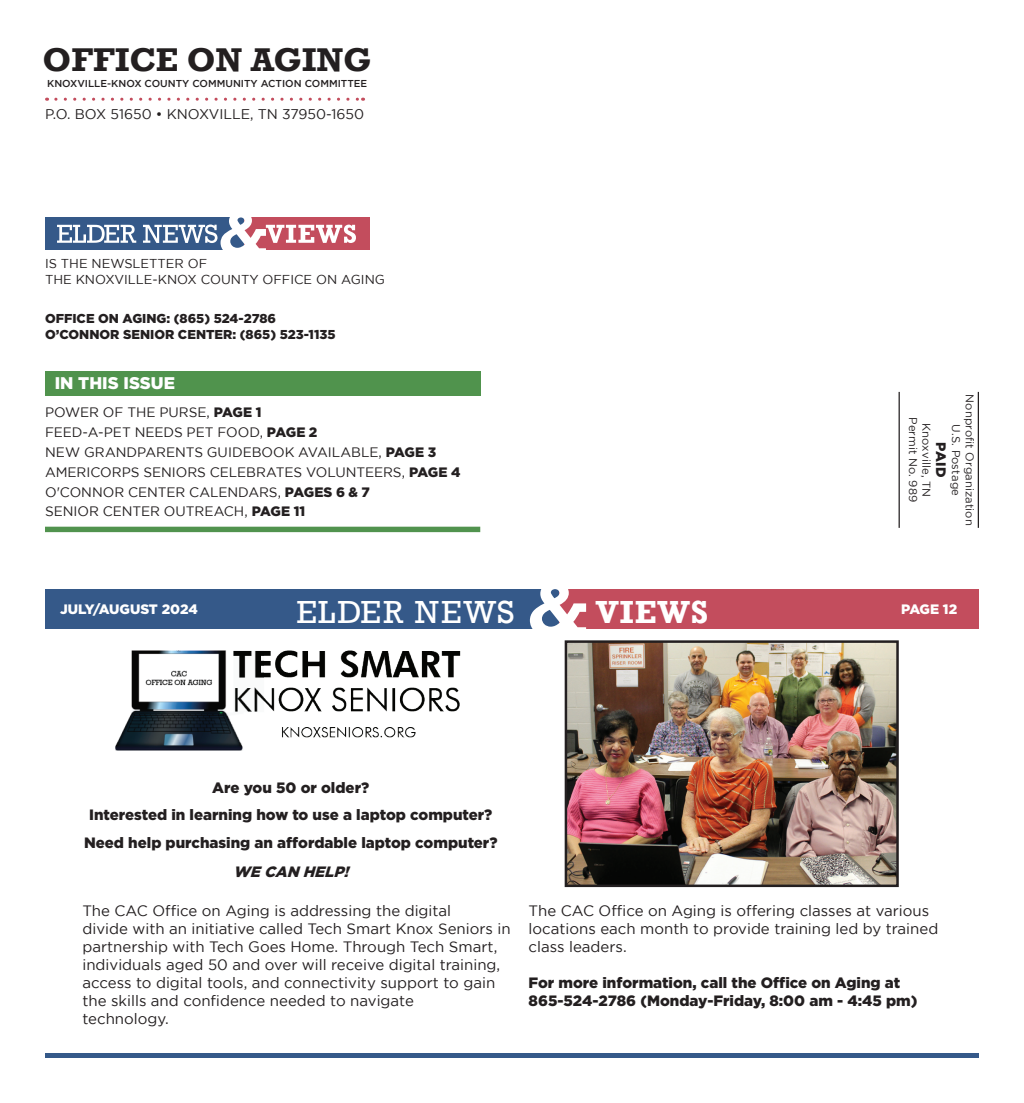
<style>
.page{position:relative;width:1024px;height:1103px;background:#fff}
.page>*{position:absolute;margin:0;border:0;box-sizing:border-box;transform-origin:0 0}
.t1{font:700 33.75px "Rockwell";color:#231f20}
.t2{font:32.75px "Rockwell";letter-spacing:.055em;color:#fff}
.t3{font:700 32.75px "Rockwell";letter-spacing:.03em;color:#fff}
.t4{font:900 16.88px "Gotham";color:#fff}
.t5{font:15px/18px "Gotham";color:#231f20}
.t6{font:900 15px/27.5px "Gotham";color:#231f20;text-align:center}
.t7{font:italic 900 15px "Gotham";color:#231f20}
.t8{font:14px "Gotham";color:#231f20}
.t9{font:900 13.75px "Gotham";color:#231f20}
.t10{font:13.62px/19.8px "Gotham";letter-spacing:-.005em;color:#231f20}
.t11{font:900 13.62px "Gotham";color:#fff}
.t12{font:900 12.88px/15.5px "Gotham";color:#231f20}
.t13{font:12.88px/15.5px "Gotham";color:#231f20}
.t14{font:11.25px/13.5px "Gotham";letter-spacing:.01em;color:#231f20;text-align:center}
.t15{font:500 10px "Gotham";color:#231f20}
.s1{font-weight:900}
</style>
<div class="page">
<hr style="left:978px;top:392px;width:1px;height:136px;background:#231f20">
<hr style="left:898px;top:392px;width:2px;height:136px;background:#231f20">
<div style="left:45px;top:589px;width:515px;height:40px;background:#355989"></div>
<div style="left:560px;top:589px;width:419px;height:40px;background:#c34d5d"></div>
<svg style="left:530px;top:589px;width:56px;height:40px"></svg>
<div style="left:45px;top:1053px;width:934px;height:5px;background:#355989"></div>
<svg style="left:56px;top:98px;width:307px;height:3px"></svg>
<div style="left:45px;top:217px;width:200px;height:33px;background:#355989"></div>
<div style="left:245px;top:217px;width:125px;height:33px;background:#c34d5d"></div>
<svg style="left:57px;top:217px;width:299px;height:33px"></svg>
<div style="left:45px;top:371px;width:435px;height:24px;background:#50934d"></div>
<div style="left:45px;top:526px;width:435px;height:6px;background:#51934e"></div>
<img style="left:115px;top:650px;width:346px;height:101px">
<img style="left:568px;top:643px;width:328px;height:241px">
<div style="left:565px;top:640px;width:334px;height:247px;border:2px solid #231f20"></div>
<h1 class="t1" style="left:43px;top:39px;width:331px">OFFICE ON AGING</h1>
<p class="t15" style="left:47px;top:78px;width:322px">KNOXVILLE-KNOX COUNTY COMMUNITY ACTION COMMITTEE</p>
<p class="t8" style="left:45px;top:106px;width:321px">P.O. BOX 51650 • KNOXVILLE, TN 37950-1650</p>
<p class="t13" style="left:45px;top:256px;width:341px">IS THE NEWSLETTER OF<br>THE KNOXVILLE-KNOX COUNTY OFFICE ON AGING</p>
<p class="t12" style="left:45px;top:310px;width:292px">OFFICE ON AGING: (865) 524-2786<br>O’CONNOR SENIOR CENTER: (865) 523-1135</p>
<p class="t4" style="left:55px;top:373px;width:122px">IN THIS ISSUE</p>
<p class="t10" style="left:45px;top:402px;width:417px">POWER OF THE PURSE, <span class="s1">PAGE 1<br></span>FEED-A-PET NEEDS PET FOOD, <span class="s1">PAGE 2<br></span>NEW GRANDPARENTS GUIDEBOOK AVAILABLE, <span class="s1">PAGE 3<br></span>AMERICORPS SENIORS CELEBRATES VOLUNTEERS, <span class="s1">PAGE 4<br></span>O'CONNOR CENTER CALENDARS, <span class="s1">PAGES 6 &amp; 7<br></span>SENIOR CENTER OUTREACH, <span class="s1">PAGE 11</span></p>
<p class="t14" style="left:976px;top:394px;width:133px;rotate:90deg">Nonprofit Organization<br>U.S. Postage</p>
<p class="t14" style="left:933px;top:417px;width:87px;rotate:90deg">Knoxville, TN<br>Permit No. 989</p>
<p class="t9" style="left:949px;top:442px;width:36px;rotate:90deg">PAID</p>
<h2 class="t2" style="left:296px;top:592px;width:220px">ELDER NEWS</h2>
<h2 class="t3" style="left:596px;top:591px;width:114px">VIEWS</h2>
<p class="t11" style="left:60px;top:601px;width:139px">JULY/AUGUST 2024</p>
<p class="t11" style="left:901px;top:601px;width:58px">PAGE 12</p>
<p class="t6" style="left:84px;top:773px;width:415px">Are you 50 or older?<br>Interested in learning how to use a laptop computer?<br>Need help purchasing an affordable laptop computer?</p>
<p class="t7" style="left:233px;top:862px;width:121px">WE CAN HELP!</p>
<p class="t5" style="left:82px;top:901px;width:430px">The CAC Office on Aging is addressing the digital<br>divide with an initiative called Tech Smart Knox Seniors in partnership with Tech Goes Home. Through Tech Smart, individuals aged 50 and over will receive digital training, access to digital tools, and connectivity support to gain the skills and confidence needed to navigate<br>technology.</p>
<p class="t5" style="left:529px;top:901px;width:411px">The CAC Office on Aging is offering classes at various locations each month to provide training led by trained class leaders.</p>
<p class="t6" style="left:529px;top:973px;width:390px;line-height:18px;text-align:left">For more information, call the Office on Aging at<br>865-524-2786 (Monday-Friday, 8:00 am - 4:45 pm)</p>
</div>
